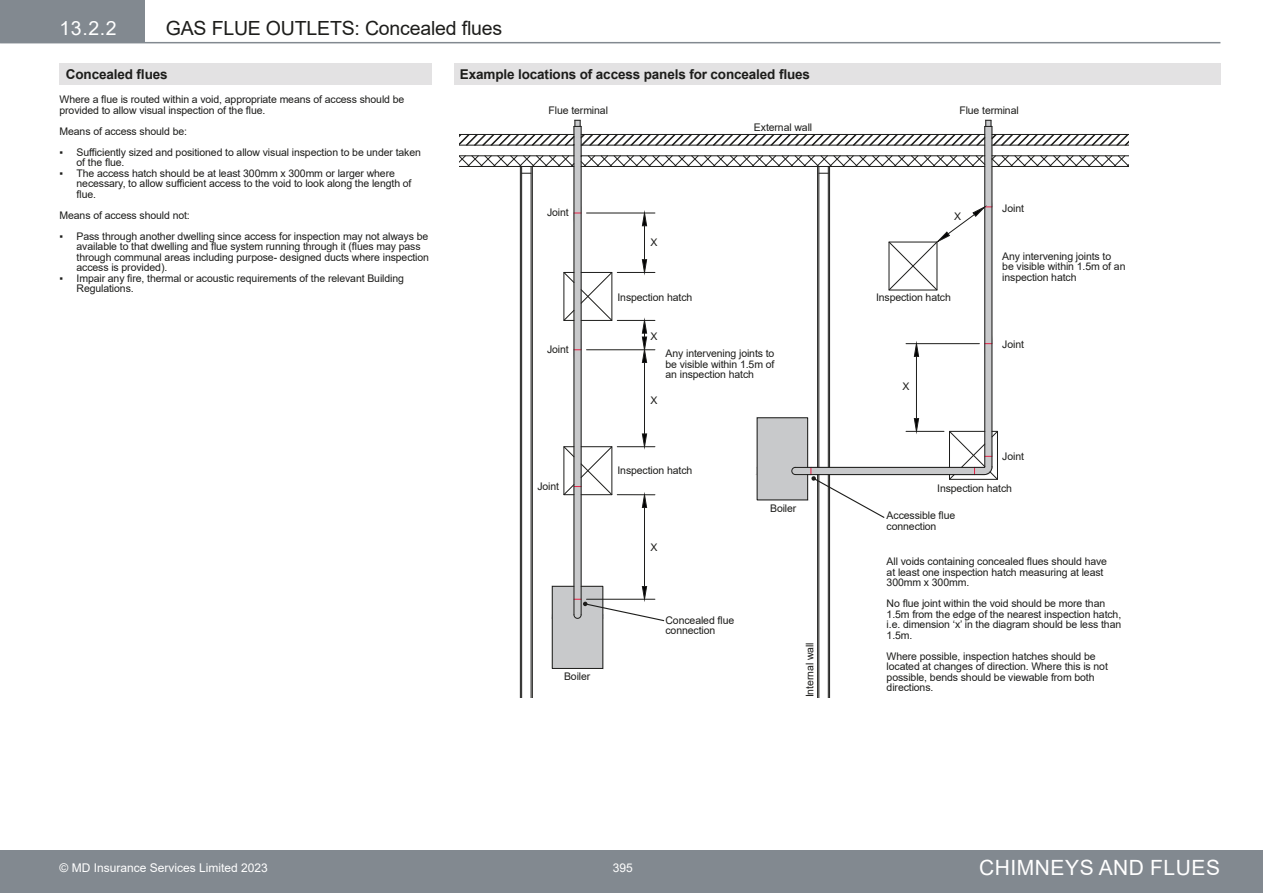
<style>
.page{position:relative;width:1263px;height:893px;background:#fff}
.page>*{position:absolute;margin:0;border:0;box-sizing:border-box;transform-origin:0 0}
.t1{font:21px "Arial";color:#fff}
.Part_Type_Page_Title{font:19.5px "Arial";letter-spacing:-.01em;color:#1d1d1b}
.Section_Numbers__top{font:19.5px "Arial";color:#fff}
.General_Guidance_Box{font:700 13.5px "Arial";letter-spacing:-.01em;color:#1d1d1b}
.t2{font:12px "Arial";color:#fff}
.General_Guidance_Tex{font:10.5px/10.5px "Arial";letter-spacing:-.01em;color:#1d1d1b}
</style>
<div class="page">
<div style="left:0;top:850px;width:1263px;height:43px;background:#828990"></div>
<div style="left:0;top:0;width:145px;height:43px;background:#828990"></div>
<hr style="left:0;top:42px;width:1220px;height:1px;background:#828990">
<div style="left:60px;top:64px;width:372px;height:21px;background:#e3e2e3"></div>
<div style="left:454px;top:64px;width:766px;height:21px;background:#e3e2e3"></div>
<svg style="left:459px;top:120px;width:670px;height:549px"></svg>
<p class="Section_Numbers__top" style="left:60px;top:15px;width:59px">13.2.2</p>
<p class="Part_Type_Page_Title" style="left:166px;top:15px;width:338px">GAS FLUE OUTLETS: Concealed flues</p>
<p class="General_Guidance_Box" style="left:66px;top:65px;width:103px">Concealed flues</p>
<p class="General_Guidance_Box" style="left:460px;top:65px;width:352px">Example locations of access panels for concealed flues</p>
<p class="General_Guidance_Tex" style="left:60px;top:94px;width:346px">Where a flue is routed within a void, appropriate means of access should be provided to allow visual inspection of the flue.</p>
<p class="General_Guidance_Tex" style="left:60px;top:126px;width:129px">Means of access should be:</p>
<p class="General_Guidance_Tex" style="left:77px;top:147px;width:346px;text-indent:-17px">▪ Sufficiently sized and positioned to allow visual inspection to be under taken of the flue.</p>
<p class="General_Guidance_Tex" style="left:77px;top:168px;width:336px;text-indent:-17px">▪ The access hatch should be at least 300mm x 300mm or larger where necessary, to allow sufficient access to the void to look along the length of flue.</p>
<p class="General_Guidance_Tex" style="left:60px;top:210px;width:132px">Means of access should not:</p>
<p class="General_Guidance_Tex" style="left:77px;top:231px;width:354px;text-indent:-17px">▪ Pass through another dwelling since access for inspection may not always be available to that dwelling and flue system running through it (flues may pass through communal areas including purpose- designed ducts where inspection access is provided).</p>
<p class="General_Guidance_Tex" style="left:77px;top:273px;width:329px;text-indent:-17px">▪ Impair any fire, thermal or acoustic requirements of the relevant Building<br>Regulations.</p>
<p class="General_Guidance_Tex" style="left:549px;top:105px;width:61px">Flue terminal</p>
<p class="General_Guidance_Tex" style="left:959px;top:105px;width:61px">Flue terminal</p>
<p class="General_Guidance_Tex" style="left:754px;top:122px;width:60px">External wall</p>
<p class="General_Guidance_Tex" style="left:1002px;top:203px;width:23px">Joint</p>
<p class="General_Guidance_Tex" style="left:547px;top:207px;width:23px">Joint</p>
<p class="General_Guidance_Tex" style="left:954px;top:211px;width:9px">X</p>
<p class="General_Guidance_Tex" style="left:651px;top:237px;width:9px">X</p>
<p class="General_Guidance_Tex" style="left:1002px;top:251px;width:125px">Any intervening joints to<br>be visible within 1.5m of an inspection hatch</p>
<p class="General_Guidance_Tex" style="left:617px;top:292px;width:76px">Inspection hatch</p>
<p class="General_Guidance_Tex" style="left:876px;top:292px;width:76px">Inspection hatch</p>
<p class="General_Guidance_Tex" style="left:547px;top:344px;width:23px">Joint</p>
<p class="General_Guidance_Tex" style="left:537px;top:481px;width:23px">Joint</p>
<p class="General_Guidance_Tex" style="left:564px;top:671px;width:28px">Boiler</p>
<p class="General_Guidance_Tex" style="left:651px;top:331px;width:9px">X</p>
<p class="General_Guidance_Tex" style="left:665px;top:348px;width:110px;text-align:justify">Any intervening joints to be visible within 1.5m of an inspection hatch</p>
<p class="General_Guidance_Tex" style="left:651px;top:395px;width:9px">X</p>
<p class="General_Guidance_Tex" style="left:617px;top:465px;width:76px">Inspection hatch</p>
<p class="General_Guidance_Tex" style="left:651px;top:542px;width:9px">X</p>
<p class="General_Guidance_Tex" style="left:770px;top:502px;width:28px">Boiler</p>
<p class="General_Guidance_Tex" style="left:665px;top:615px;width:70px">Concealed flue connection</p>
<p class="General_Guidance_Tex" style="left:804px;top:697px;width:56px;rotate:-90deg">Internal wall</p>
<p class="General_Guidance_Tex" style="left:902px;top:381px;width:9px">X</p>
<p class="General_Guidance_Tex" style="left:1002px;top:339px;width:23px">Joint</p>
<p class="General_Guidance_Tex" style="left:1002px;top:451px;width:23px">Joint</p>
<p class="General_Guidance_Tex" style="left:937px;top:483px;width:76px">Inspection hatch</p>
<p class="General_Guidance_Tex" style="left:887px;top:510px;width:70px">Accessible flue connection</p>
<p class="General_Guidance_Tex" style="left:887px;top:556px;width:222px">All voids containing concealed flues should have at least one inspection hatch measuring at least<br>300mm x 300mm.</p>
<p class="General_Guidance_Tex" style="left:887px;top:598px;width:236px">No flue joint within the void should be more than 1.5m from the edge of the nearest inspection hatch, i.e. dimension ‘x’ in the diagram should be less than 1.5m.</p>
<p class="General_Guidance_Tex" style="left:887px;top:651px;width:223px">Where possible, inspection hatches should be located at changes of direction. Where this is not possible, bends should be viewable from both directions.</p>
<p class="t2" style="left:60px;top:859px;width:210px">© MD Insurance Services Limited 2023</p>
<p class="t2" style="left:613px;top:859px;width:22px">395</p>
<h1 class="t1" style="left:979px;top:853px;width:31px">Chimneys</h1>
<h1 class="t1" style="left:1099px;top:853px;width:16px">and</h1>
<h1 class="t1" style="left:1150px;top:853px;width:28px">Flues</h1>
</div>
